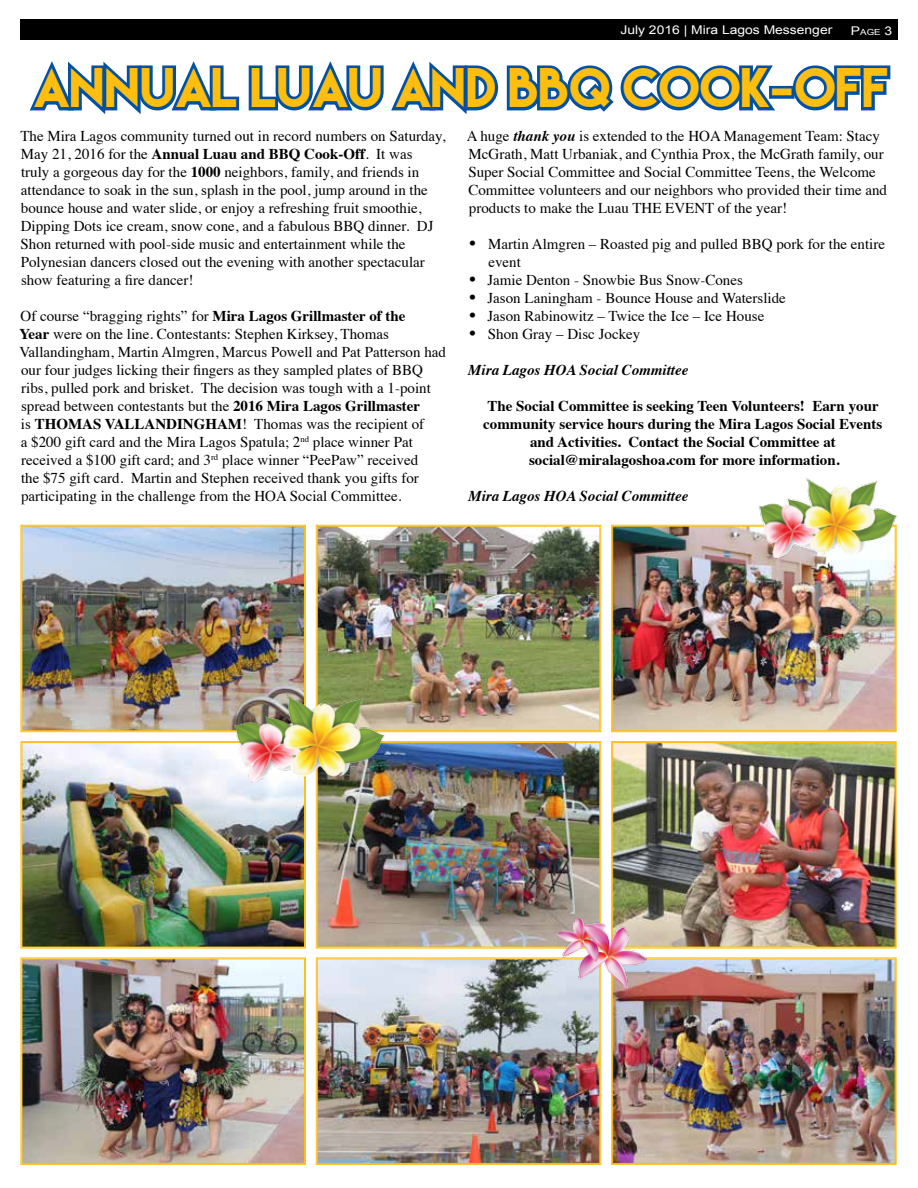
<style>
.page{position:relative;width:918px;height:1188px;background:#fff}
.page>*{position:absolute;margin:0;border:0;box-sizing:border-box;transform-origin:0 0}
.t1{font:49.5px "Lemon Milk";color:#febe10}
.t2{font:15px/18px "Times";color:#000}
.t3{font:700 15px/18px "Times";color:#000;text-align:center}
.t4{font:italic 700 15px "Times";color:#000}
.t5{font:12px "Arial";color:#fff;scale:1.16 1}
.t6{font:8.4px "Arial";color:#fff;scale:1.16 1}
.s1{font-size:12px}
.s2{font-weight:700}
.s3{font-weight:700;font-style:italic}
.s4{font-size:18px}
</style>
<div class="page">
<div style="left:20px;top:20px;width:878px;height:20px;background:#000"></div>
<svg style="left:29px;top:61px;width:752px;height:53px"></svg>
<div style="left:769px;top:86px;width:26px;height:13px;border:6px solid #0050a3"></div>
<svg style="left:789px;top:65px;width:102px;height:46px"></svg>
<svg style="left:20px;top:524px;width:286px;height:208px"></svg>
<img style="left:22px;top:526px;width:283px;height:205px">
<svg style="left:20px;top:741px;width:286px;height:208px"></svg>
<img style="left:22px;top:742px;width:283px;height:205px">
<svg style="left:20px;top:957px;width:286px;height:208px"></svg>
<img style="left:22px;top:959px;width:283px;height:205px">
<svg style="left:316px;top:524px;width:286px;height:208px"></svg>
<img style="left:317px;top:526px;width:283px;height:205px">
<svg style="left:316px;top:741px;width:286px;height:208px"></svg>
<img style="left:317px;top:742px;width:283px;height:205px">
<svg style="left:316px;top:957px;width:286px;height:208px"></svg>
<img style="left:317px;top:959px;width:283px;height:205px">
<img style="left:612px;top:526px;width:283px;height:205px">
<svg style="left:611px;top:741px;width:286px;height:208px"></svg>
<img style="left:612px;top:742px;width:283px;height:205px">
<svg style="left:611px;top:957px;width:286px;height:208px"></svg>
<img style="left:612px;top:959px;width:283px;height:205px">
<img style="left:228px;top:694px;width:162px;height:94px">
<img style="left:754px;top:478px;width:144px;height:86px">
<img style="left:556px;top:918px;width:90px;height:69px">
<p class="t5" style="left:620px;top:22px;width:184px">July 2016 | Mira Lagos Messenger</p>
<p class="t6" style="left:851px;top:27px;width:37px"><span class="s1">P</span>age <span class="s1">3</span></p>
<h1 class="t1" style="left:35px;top:63px;width:857px">ANNUAL LUAU AND BBQ COOK-OFF</h1>
<p class="t2" style="left:20px;top:125px;width:427px">The Mira Lagos community turned out in record numbers on Saturday, May 21, 2016 for the <span class="s2">Annual Luau and BBQ Cook-Off</span>. It was<br>truly a gorgeous day for the <span class="s2">1000</span> neighbors, family, and friends in attendance to soak in the sun, splash in the pool, jump around in the bounce house and water slide, or enjoy a refreshing fruit smoothie, Dipping Dots ice cream, snow cone, and a fabulous BBQ dinner. DJ Shon returned with pool-side music and entertainment while the Polynesian dancers closed out the evening with another spectacular show featuring a fire dancer!</p>
<p class="t2" style="left:19px;top:305px;width:428px">Of course “bragging rights” for <span class="s2">Mira Lagos Grillmaster of the<br>Year</span> were on the line. Contestants: Stephen Kirksey, Thomas Vallandingham, Martin Almgren, Marcus Powell and Pat Patterson had our four judges licking their fingers as they sampled plates of BBQ ribs, pulled pork and brisket. The decision was tough with a 1-point spread between contestants but the <span class="s2">2016 Mira Lagos Grillmaster<br></span>is <span class="s2">THOMAS VALLANDINGHAM</span>! Thomas was the recipient of<br>a $200 gift card and the Mira Lagos Spatula; 2<sup>nd</sup> place winner Pat received a $100 gift card; and 3<sup>rd</sup> place winner “PeePaw” received<br>the $75 gift card. Martin and Stephen received thank you gifts for participating in the challenge from the HOA Social Committee.</p>
<p class="t2" style="left:467px;top:125px;width:422px">A huge <span class="s3">thank you</span> is extended to the HOA Management Team: Stacy McGrath, Matt Urbaniak, and Cynthia Prox, the McGrath family, our Super Social Committee and Social Committee Teens, the Welcome Committee volunteers and our neighbors who provided their time and products to make the Luau THE EVENT of the year!</p>
<p class="t2" style="left:488px;top:233px;width:398px;text-indent:-19px"><span class="s4">•</span> Martin Almgren – Roasted pig and pulled BBQ pork for the entire event</p>
<p class="t2" style="left:470px;top:269px;width:275px"><span class="s4">•</span> Jamie Denton - Snowbie Bus Snow-Cones</p>
<p class="t2" style="left:470px;top:287px;width:318px"><span class="s4">•</span> Jason Laningham - Bounce House and Waterslide</p>
<p class="t2" style="left:470px;top:305px;width:296px"><span class="s4">•</span> Jason Rabinowitz – Twice the Ice – Ice House</p>
<p class="t2" style="left:470px;top:323px;width:172px"><span class="s4">•</span> Shon Gray – Disc Jockey</p>
<p class="t4" style="left:468px;top:356px;width:222px">Mira Lagos HOA Social Committee</p>
<p class="t3" style="left:483px;top:395px;width:401px">The Social Committee is seeking Teen Volunteers! Earn your community service hours during the Mira Lagos Social Events and Activities. Contact the Social Committee at social@miralagoshoa.com for more information.</p>
<p class="t4" style="left:468px;top:482px;width:222px">Mira Lagos HOA Social Committee</p>
</div>
